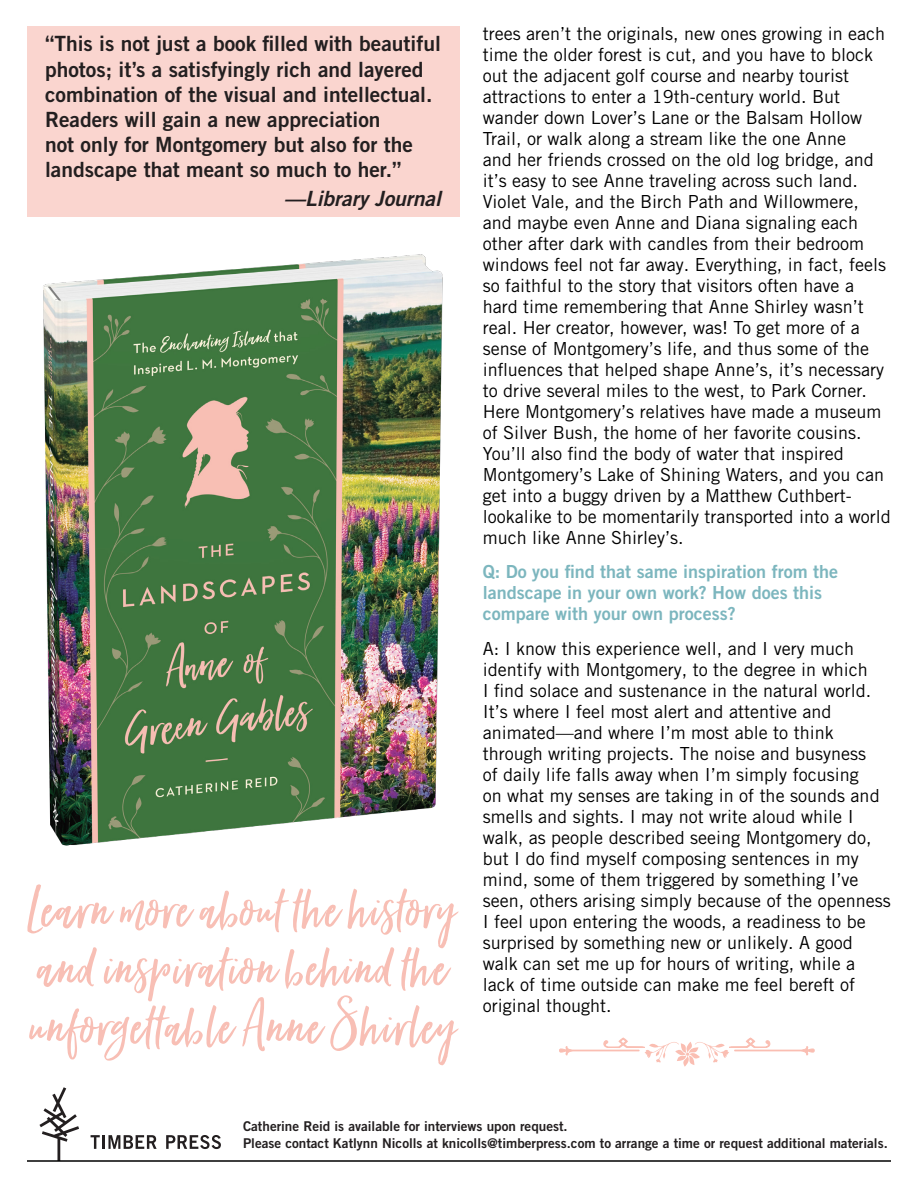
<style>
.page{position:relative;width:918px;height:1188px;background:#fff}
.page>*{position:absolute;margin:0;border:0;box-sizing:border-box;transform-origin:0 0}
.Copy{font:81px/58.5px "Forever Soulmates";letter-spacing:.01em;color:#f8bfb5;text-align:justify}
.Copy-2{font:21px/25.2px "Trade Gothic LT Pro Bd 2";color:#231f20}
.Copy-3{font:21px "Trade Gothic LT Pro Bd 2 Obl";color:#231f20}
.Copy-4{font:18px/21px "Trade Gothic LT Pro";color:#000}
.Copy-5{font:18px/21px "Trade Gothic LT Pro Bd 2";color:#7cb6be}
.Author_bio{font:13.5px "Trade Gothic LT Pro Bd 2";color:#231f20}
</style>
<div class="page">
<svg style="left:39px;top:1087px;width:40px;height:73px"></svg>
<svg style="left:91px;top:1135px;width:66px;height:14px"></svg>
<svg style="left:166px;top:1135px;width:55px;height:14px"></svg>
<hr style="left:27px;top:1160px;width:864px;height:2px;background:#000">
<div style="left:27px;top:26px;width:432px;height:190px;background:#fad5cf"></div>
<img style="left:43px;top:254px;width:400px;height:592px">
<svg style="left:559px;top:1038px;width:256px;height:29px"></svg>
<p class="Copy-2" style="left:45px;top:31px;width:397px">“This is not just a book filled with beautiful photos; it’s a satisfyingly rich and layered combination of the visual and intellectual.<br>Readers will gain a new appreciation<br>not only for Montgomery but also for the landscape that meant so much to her.”</p>
<p class="Copy-3" style="left:284px;top:185px;width:158px">—Library Journal</p>
<p class="Copy" style="left:29px;top:880px;width:429px">Learn more about the history and inspiration behind the unforgettable Anne Shirley</p>
<p class="Copy-4" style="left:483px;top:23px;width:410px">trees aren’t the originals, new ones growing in each time the older forest is cut, and you have to block out the adjacent golf course and nearby tourist attractions to enter a 19th-century world. But wander down Lover’s Lane or the Balsam Hollow Trail, or walk along a stream like the one Anne<br>and her friends crossed on the old log bridge, and it’s easy to see Anne traveling across such land.<br>Violet Vale, and the Birch Path and Willowmere, and maybe even Anne and Diana signaling each other after dark with candles from their bedroom windows feel not far away. Everything, in fact, feels so faithful to the story that visitors often have a hard time remembering that Anne Shirley wasn’t real. Her creator, however, was! To get more of a sense of Montgomery’s life, and thus some of the influences that helped shape Anne’s, it’s necessary to drive several miles to the west, to Park Corner.<br>Here Montgomery’s relatives have made a museum of Silver Bush, the home of her favorite cousins.<br>You’ll also find the body of water that inspired Montgomery’s Lake of Shining Waters, and you can get into a buggy driven by a Matthew Cuthbert&shy;lookalike to be momentarily transported into a world much like Anne Shirley’s.</p>
<p class="Copy-5" style="left:483px;top:561px;width:357px">Q: Do you find that same inspiration from the landscape in your own work? How does this compare with your own process?</p>
<p class="Copy-4" style="left:483px;top:638px;width:409px">A: I know this experience well, and I very much identify with Montgomery, to the degree in which<br>I find solace and sustenance in the natural world.<br>It’s where I feel most alert and attentive and animated—and where I’m most able to think through writing projects. The noise and busyness<br>of daily life falls away when I’m simply focusing<br>on what my senses are taking in of the sounds and smells and sights. I may not write aloud while I walk, as people described seeing Montgomery do, but I do find myself composing sentences in my mind, some of them triggered by something I’ve seen, others arising simply because of the openness I feel upon entering the woods, a readiness to be surprised by something new or unlikely. A good walk can set me up for hours of writing, while a lack of time outside can make me feel bereft of original thought.</p>
<p class="Author_bio" style="left:243px;top:1118px;width:326px">Catherine Reid is available for interviews upon request.</p>
<p class="Author_bio" style="left:243px;top:1134px;width:646px">Please contact Katlynn Nicolls at knicolls@timberpress.com to arrange a time or request additional materials.</p>
</div>
